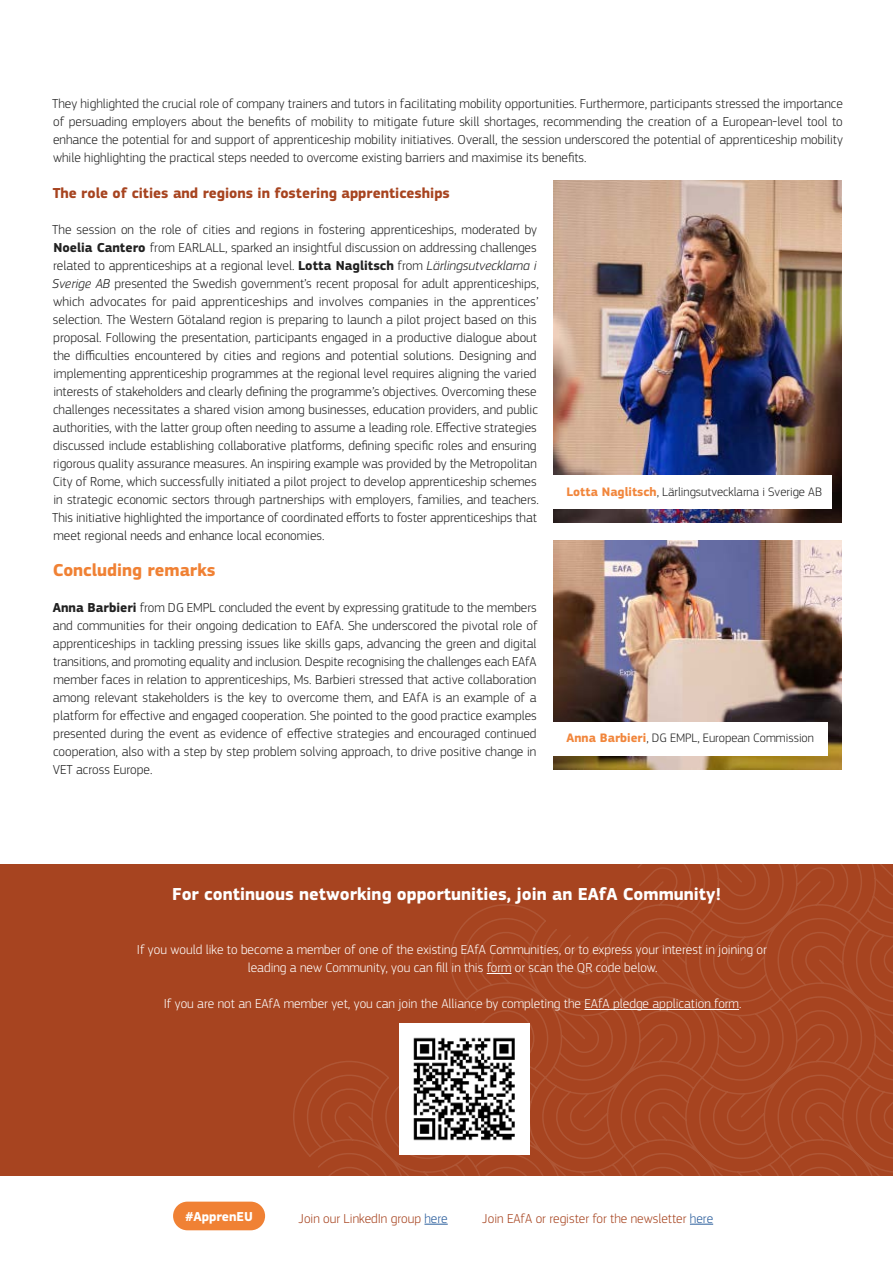
<style>
.page{position:relative;width:893px;height:1263px;background:#fff}
.page>*{position:absolute;margin:0;border:0;box-sizing:border-box;transform-origin:0 0}
.t1{font:700 18px "EC Square Sans Pro";color:#fff}
.t2{font:700 18px "EC Square Sans Pro";color:#f08134}
.t3{font:700 15px "EC Square Sans Pro";color:#a74420}
.Body_Copy{font:300 13.5px/18px "EC Square Sans Pro";color:#212121;text-align:justify}
.Body_Copy-2{font:300 13.5px/18px "EC Square Sans Pro";color:#fff;text-align:center}
.Body_Copy-3{font:300 13.5px "EC Square Sans Pro";color:#a74420}
.t4{font:700 13.5px "EC Square Sans Pro";letter-spacing:-.005em;color:#fff}
.t5{font:300 12.75px "EC Square Sans Pro";color:#212121}
.s1{font-weight:700}
.s2{font-style:italic}
.s3{font-weight:700;color:#f1863c}
.s4{color:#275b9b}
</style>
<div class="page">
<div style="left:173px;top:1201px;width:92px;height:29px;background:#f08134;border-radius:14px"></div>
<svg style="left:424px;top:1224px;width:24px;height:1px"></svg>
<svg style="left:690px;top:1224px;width:23px;height:1px"></svg>
<div style="left:0;top:864px;width:893px;height:312px;background:#a74420"></div>
<svg style="left:293px;top:864px;width:600px;height:312px"></svg>
<img style="left:553px;top:180px;width:289px;height:342px">
<img style="left:553px;top:540px;width:289px;height:230px">
<div style="left:546px;top:475px;width:286px;height:34px;background:#fff"></div>
<div style="left:546px;top:722px;width:281px;height:34px;background:#fff"></div>
<svg style="left:487px;top:973px;width:25px;height:1px"></svg>
<hr style="left:584px;top:1009px;width:155px;height:1px;background:#fff">
<img style="left:400px;top:1023px;width:129px;height:131px">
<p class="Body_Copy" style="left:52px;top:94px;width:792px">They highlighted the crucial role of company trainers and tutors in facilitating mobility opportunities. Furthermore, participants stressed the importance of persuading employers about the benefits of mobility to mitigate future skill shortages, recommending the creation of a European-level tool to enhance the potential for and support of apprenticeship mobility initiatives. Overall, the session underscored the potential of apprenticeship mobility while highlighting the practical steps needed to overcome existing barriers and maximise its benefits.</p>
<h2 class="t3" style="left:53px;top:184px;width:399px">The role of cities and regions in fostering apprenticeships</h2>
<p class="Body_Copy" style="left:52px;top:220px;width:488px;text-align:left">The session on the role of cities and regions in fostering apprenticeships, moderated by <span class="s1">Noelia Cantero</span> from EARLALL, sparked an insightful discussion on addressing challenges related to apprenticeships at a regional level. <span class="s1">Lotta Naglitsch</span> from <span class="s2">Lärlingsutvecklarna i Sverige AB</span> presented the Swedish government’s recent proposal for adult apprenticeships, which advocates for paid apprenticeships and involves companies in the apprentices’ selection. The Western Götaland region is preparing to launch a pilot project based on this proposal. Following the presentation, participants engaged in a productive dialogue about the difficulties encountered by cities and regions and potential solutions. Designing and implementing apprenticeship programmes at the regional level requires aligning the varied interests of stakeholders and clearly defining the programme’s objectives. Overcoming these challenges necessitates a shared vision among businesses, education providers, and public authorities, with the latter group often needing to assume a leading role. Effective strategies discussed include establishing collaborative platforms, defining specific roles and ensuring rigorous quality assurance measures. An inspiring example was provided by the Metropolitan City of Rome, which successfully initiated a pilot project to develop apprenticeship schemes in strategic economic sectors through partnerships with employers, families, and teachers.<br>This initiative highlighted the importance of coordinated efforts to foster apprenticeships that meet regional needs and enhance local economies.</p>
<h2 class="t2" style="left:53px;top:559px;width:165px">Concluding remarks</h2>
<p class="Body_Copy" style="left:53px;top:598px;width:486px"><span class="s1">Anna Barbieri</span> from DG EMPL concluded the event by expressing gratitude to the members and communities for their ongoing dedication to EAfA. She underscored the pivotal role of apprenticeships in tackling pressing issues like skills gaps, advancing the green and digital transitions, and promoting equality and inclusion. Despite recognising the challenges each EAfA member faces in relation to apprenticeships, Ms. Barbieri stressed that active collaboration among relevant stakeholders is the key to overcome them, and EAfA is an example of a platform for effective and engaged cooperation. She pointed to the good practice examples presented during the event as evidence of effective strategies and encouraged continued cooperation, also with a step by step problem solving approach, to drive positive change in VET across Europe.</p>
<p class="t5" style="left:567px;top:484px;width:257px"><span class="s3">Lotta Naglitsch</span>, Lärlingsutvecklarna i Sverige AB</p>
<p class="t5" style="left:567px;top:731px;width:249px"><span class="s3">Anna Barbieri</span>, DG EMPL, European Commission</p>
<h2 class="t1" style="left:172px;top:883px;width:550px">For continuous networking opportunities, join an EAfA Community!</h2>
<p class="Body_Copy-2" style="left:137px;top:940px;width:631px">If you would like to become a member of one of the existing EAfA Communities, or to express your interest in joining or leading a new Community, you can fill in this form or scan the QR code below.</p>
<p class="Body_Copy-2" style="left:164px;top:994px;width:579px">If you are not an EAfA member yet, you can join the Alliance by completing the EAfA pledge application form.</p>
<p class="t4" style="left:185px;top:1208px;width:69px">#ApprenEU</p>
<p class="Body_Copy-3" style="left:298px;top:1210px;width:151px">Join our LinkedIn group <span class="s4">here</span></p>
<p class="Body_Copy-3" style="left:482px;top:1210px;width:232px">Join EAfA or register for the newsletter <span class="s4">here</span></p>
</div>
